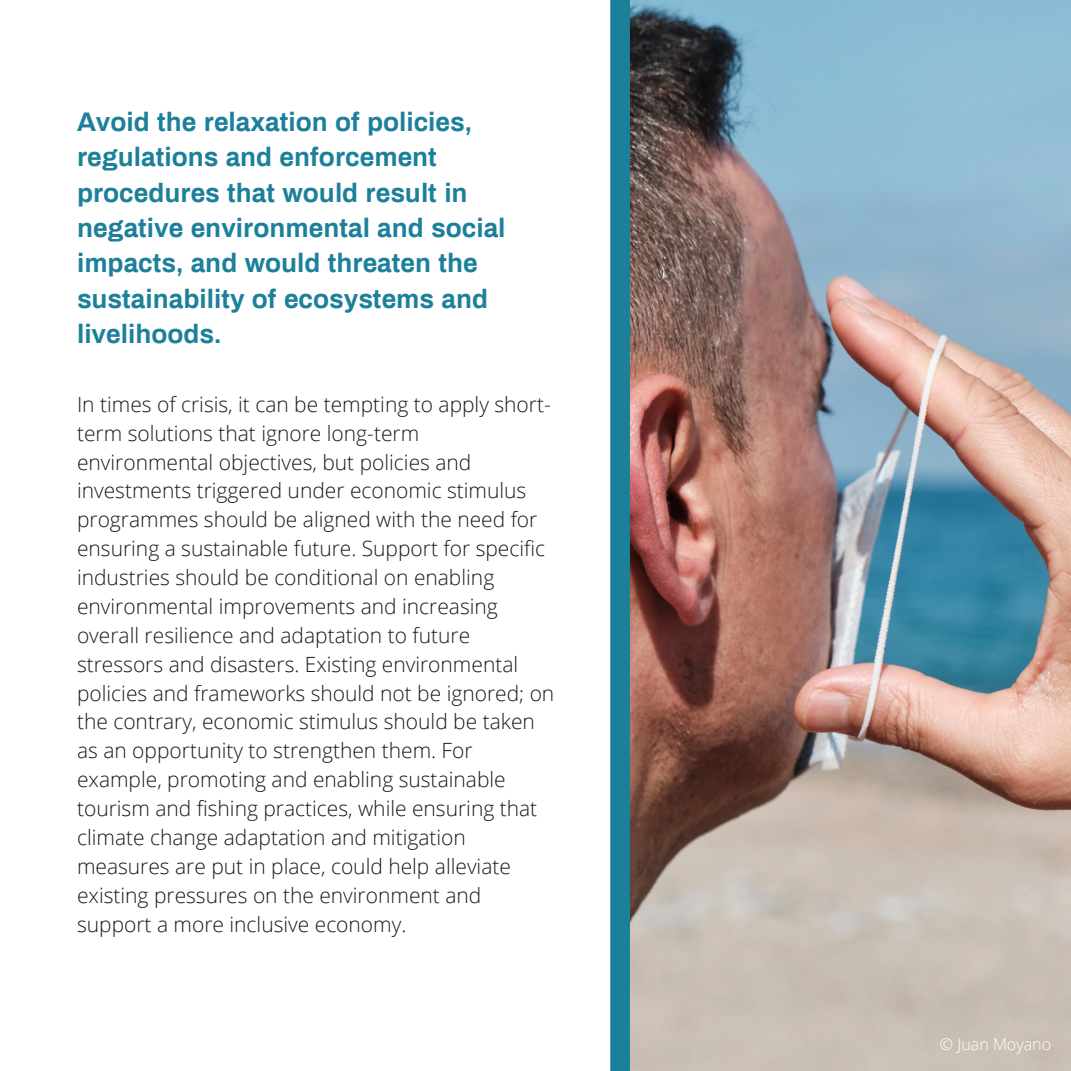
<style>
.page{position:relative;width:1071px;height:1071px;background:#fff}
.page>*{position:absolute;margin:0;border:0;box-sizing:border-box;transform-origin:0 0}
.t1{font:700 26.25px/35.4px "Archivo";color:#1d809b}
.t2{font:300 21px/28.9px "Open Sans";color:#181a15}
.t3{font:300 16.1px "Open Sans";color:#fff}
</style>
<div class="page">
<img style="left:630px;top:0;width:441px;height:1071px">
<div style="left:610px;top:0;width:20px;height:1071px;background:#1d809b"></div>
<p class="t1" style="left:77px;top:104px;width:430px">Avoid the relaxation of policies, regulations and enforcement procedures that would result in negative environmental and social impacts, and would threaten the sustainability of ecosystems and livelihoods.</p>
<p class="t2" style="left:77px;top:389px;width:479px">In times of crisis, it can be tempting to apply short&shy;term solutions that ignore long-term environmental objectives, but policies and investments triggered under economic stimulus programmes should be aligned with the need for ensuring a sustainable future. Support for specific industries should be conditional on enabling environmental improvements and increasing overall resilience and adaptation to future stressors and disasters. Existing environmental policies and frameworks should not be ignored; on the contrary, economic stimulus should be taken as an opportunity to strengthen them. For example, promoting and enabling sustainable tourism and fishing practices, while ensuring that climate change adaptation and mitigation measures are put in place, could help alleviate existing pressures on the environment and support a more inclusive economy.</p>
<p class="t3" style="left:940px;top:1032px;width:113px">© Juan Moyano</p>
</div>
